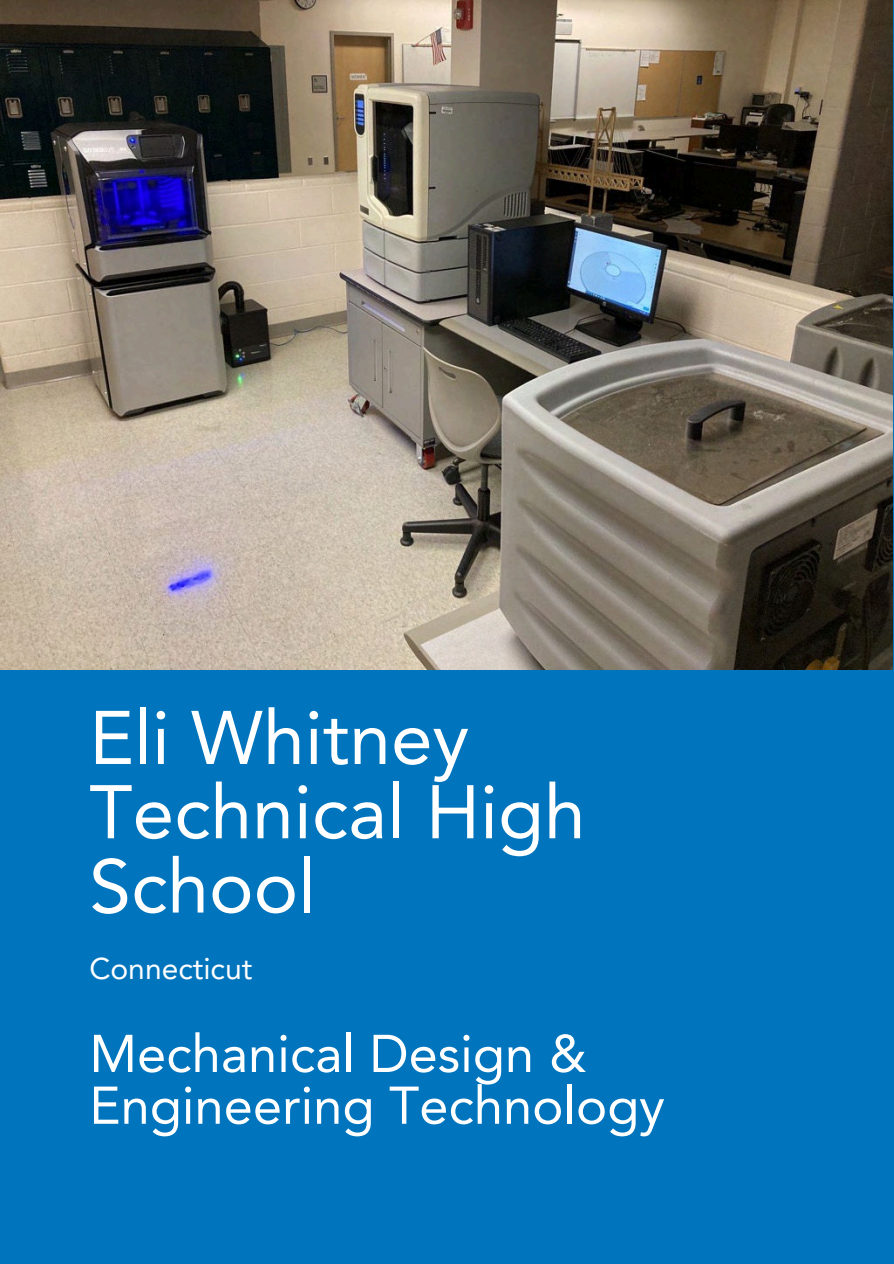
<style>
.page{position:relative;width:894px;height:1264px;background:#fff}
.page>*{position:absolute;margin:0;border:0;box-sizing:border-box;transform-origin:0 0}
.t1{font:75px/74.2px "Avenir LT Pro";color:#fff}
.t2{font:52.5px/51.8px "Avenir LT Pro";color:#fff}
.t3{font:30px "Avenir LT Pro";color:#fff}
</style>
<div class="page">
<div style="left:0;top:0;width:893px;height:1263px;background:#0075be"></div>
<img style="left:0;top:0;width:892px;height:669px">
<h1 class="t1" style="left:89px;top:700px;width:497px">Eli Whitney<br>Technical High<br>School</h1>
<p class="t3" style="left:89px;top:950px;width:164px">Connecticut</p>
<p class="t2" style="left:89px;top:1027px;width:576px">Mechanical Design &amp;<br>Engineering Technology</p>
</div>
